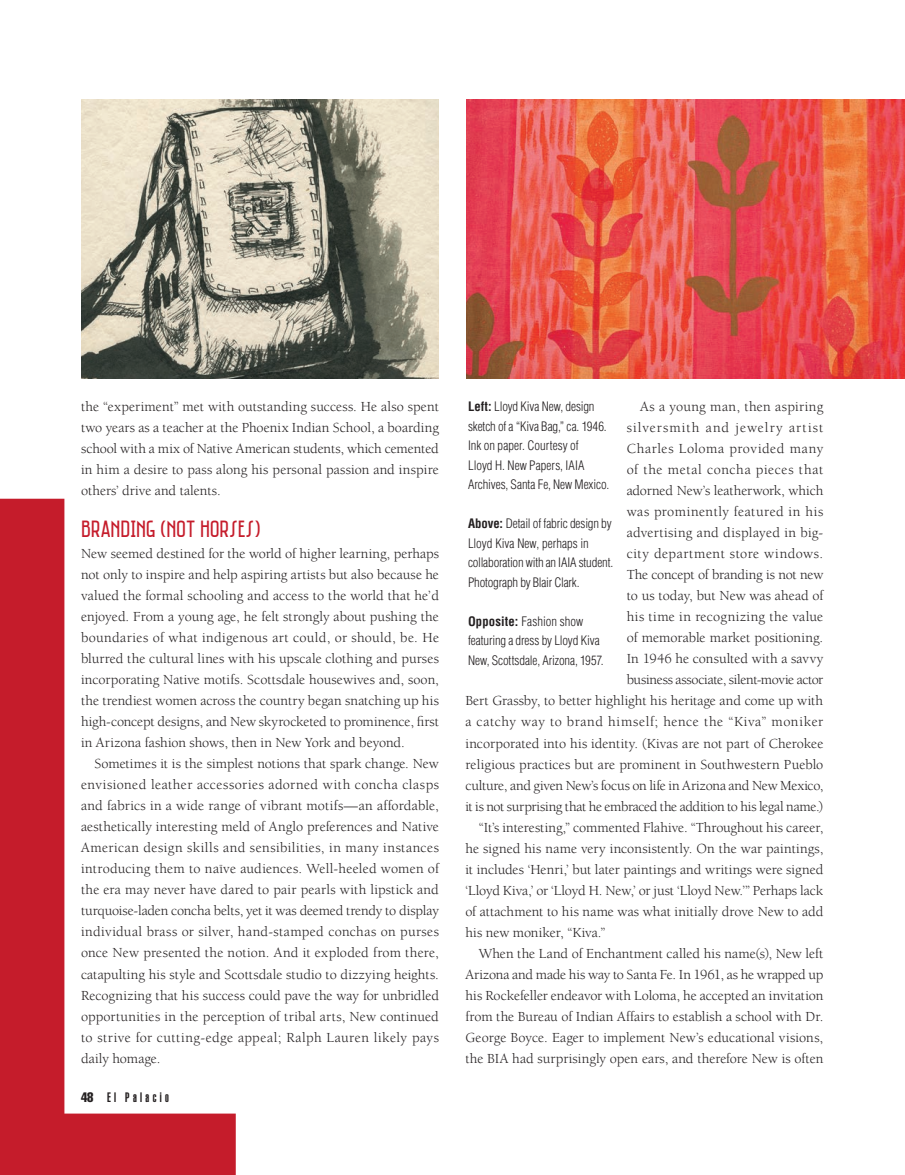
<style>
.page{position:relative;width:905px;height:1175px;background:#fff}
.page>*{position:absolute;margin:0;border:0;box-sizing:border-box;transform-origin:0 0}
.t1{font:24px "Saniretro";letter-spacing:-.01em;color:#c51c2b}
.t2{font:14.25px/21px "Berkeley";color:#231f20;text-align:justify}
.t3{font:14.25px "Berkeley";letter-spacing:-.02em;color:#231f20}
.t4{font:14.25px "Berkeley";letter-spacing:.035em;color:#231f20}
.t5{font:14.25px "Berkeley";letter-spacing:.04em;color:#231f20}
.t6{font:14.25px "Berkeley";letter-spacing:-.025em;color:#231f20}
.t7{font:14.25px "Berkeley";letter-spacing:.03em;color:#231f20}
.t8{font:14.25px "Berkeley";letter-spacing:.075em;color:#231f20}
.t9{font:14.25px "Berkeley";letter-spacing:.025em;color:#231f20}
.t10{font:900 extra-condensed 13.5px "Helvetica";letter-spacing:.25em;color:#231f20}
.t11{font:300 condensed 12.75px/19.5px "Helvetica";letter-spacing:-.005em;color:#231f20}
.s1{font-weight:400}
.s2{font-weight:700}
</style>
<div class="page">
<img style="left:81px;top:99px;width:358px;height:279px">
<img style="left:466px;top:99px;width:438px;height:279px">
<svg style="left:0;top:499px;width:236px;height:675px"></svg>
<p class="t2" style="left:81px;top:396px;width:359px">the “experiment” met with outstanding success. He also spent two years as a teacher at the Phoenix Indian School, a boarding school with a mix of Native American students, which cemented in him a desire to pass along his personal passion and inspire others’ drive and talents.</p>
<h1 class="t1" style="left:81px;top:515px;width:181px">BRANDING (NOT HORSES)</h1>
<p class="t2" style="left:81px;top:543px;width:359px">New seemed destined for the world of higher learning, perhaps not only to inspire and help aspiring artists but also because he valued the formal schooling and access to the world that he’d enjoyed. From a young age, he felt strongly about pushing the boundaries of what indigenous art could, or should, be. He blurred the cultural lines with his upscale clothing and purses incorporating Native motifs. Scottsdale housewives and, soon, the trendiest women across the country began snatching up his high-concept designs, and New skyrocketed to prominence, first in Arizona fashion shows, then in New York and beyond.</p>
<p class="t2" style="left:81px;top:753px;width:359px;text-indent:13px">Sometimes it is the simplest notions that spark change. New envisioned leather accessories adorned with concha clasps and fabrics in a wide range of vibrant motifs—an affordable, aesthetically interesting meld of Anglo preferences and Native American design skills and sensibilities, in many instances introducing them to naïve audiences. Well-heeled women of the era may never have dared to pair pearls with lipstick and turquoise-laden concha belts, yet it was deemed trendy to display individual brass or silver, hand-stamped conchas on purses once New presented the notion. And it exploded from there, catapulting his style and Scottsdale studio to dizzying heights.<br>Recognizing that his success could pave the way for unbridled opportunities in the perception of tribal arts, New continued to strive for cutting-edge appeal; Ralph Lauren likely pays daily homage.</p>
<p class="t10" style="left:81px;top:1089px;width:89px"><span class="s1">48</span> El Palacio</p>
<p class="t9" style="left:640px;top:399px;width:185px">As a young man, then aspiring</p>
<p class="t8" style="left:626px;top:420px;width:198px">silversmith and jewelry artist</p>
<p class="t4" style="left:626px;top:441px;width:198px">Charles Loloma provided many</p>
<p class="t5" style="left:626px;top:462px;width:198px">of the metal concha pieces that</p>
<p class="t2" style="left:626px;top:480px;width:198px">adorned New’s leatherwork, which</p>
<p class="t4" style="left:626px;top:504px;width:198px">was prominently featured in his</p>
<p class="t2" style="left:626px;top:522px;width:198px">advertising and displayed in big-</p>
<p class="t4" style="left:626px;top:546px;width:198px">city department store windows.</p>
<p class="t2" style="left:626px;top:564px;width:198px">The concept of branding is not new</p>
<p class="t2" style="left:626px;top:585px;width:198px">to us today, but New was ahead of</p>
<p class="t7" style="left:626px;top:609px;width:198px">his time in recognizing the value</p>
<p class="t2" style="left:626px;top:627px;width:198px">of memorable market positioning.</p>
<p class="t2" style="left:626px;top:648px;width:198px">In 1946 he consulted with a savvy</p>
<p class="t3" style="left:626px;top:672px;width:198px">business associate, silent-movie actor</p>
<p class="t2" style="left:465px;top:691px;width:359px">Bert Grassby, to better highlight his heritage and come up with</p>
<p class="t5" style="left:465px;top:714px;width:359px">a catchy way to brand himself; hence the “Kiva” moniker</p>
<p class="t2" style="left:465px;top:733px;width:359px">incorporated into his identity. (Kivas are not part of Cherokee</p>
<p class="t2" style="left:465px;top:754px;width:359px">religious practices but are prominent in Southwestern Pueblo</p>
<p class="t3" style="left:465px;top:777px;width:359px">culture, and given New’s focus on life in Arizona and New Mexico,</p>
<p class="t6" style="left:465px;top:798px;width:359px">it is not surprising that he embraced the addition to his legal name.)</p>
<p class="t2" style="left:479px;top:817px;width:346px">“It’s interesting,” commented Flahive. “Throughout his career,</p>
<p class="t2" style="left:465px;top:838px;width:359px">he signed his name very inconsistently. On the war paintings,</p>
<p class="t2" style="left:465px;top:859px;width:359px">it includes ‘Henri,’ but later paintings and writings were signed</p>
<p class="t2" style="left:465px;top:880px;width:359px">‘Lloyd Kiva,’ or ‘Lloyd H. New,’ or just ‘Lloyd New.’” Perhaps lack</p>
<p class="t2" style="left:465px;top:901px;width:359px">of attachment to his name was what initially drove New to add</p>
<p class="t2" style="left:465px;top:922px;width:142px">his new moniker, “Kiva.”</p>
<p class="t2" style="left:479px;top:943px;width:346px">When the Land of Enchantment called his name(s), New left</p>
<p class="t2" style="left:465px;top:964px;width:359px">Arizona and made his way to Santa Fe. In 1961, as he wrapped up</p>
<p class="t2" style="left:465px;top:985px;width:359px">his Rockefeller endeavor with Loloma, he accepted an invitation</p>
<p class="t2" style="left:465px;top:1006px;width:359px">from the Bureau of Indian Affairs to establish a school with Dr.</p>
<p class="t2" style="left:465px;top:1027px;width:359px">George Boyce. Eager to implement New’s educational visions,</p>
<p class="t2" style="left:465px;top:1048px;width:359px">the BIA had surprisingly open ears, and therefore New is often</p>
<p class="t11" style="left:468px;top:397px;width:143px"><span class="s2">Left:</span> Lloyd Kiva New, design sketch of a “Kiva Bag,” ca. 1946.<br>Ink on paper. Courtesy of<br>Lloyd H. New Papers, IAIA<br>Archives, Santa Fe, New Mexico.</p>
<p class="t11" style="left:468px;top:514px;width:147px"><span class="s2">Above:</span> Detail of fabric design by<br>Lloyd Kiva New, perhaps in collaboration with an IAIA student.<br>Photograph by Blair Clark.</p>
<p class="t11" style="left:468px;top:611px;width:137px"><span class="s2">Opposite:</span> Fashion show featuring a dress by Lloyd Kiva<br>New, Scottsdale, Arizona, 1957.</p>
</div>
